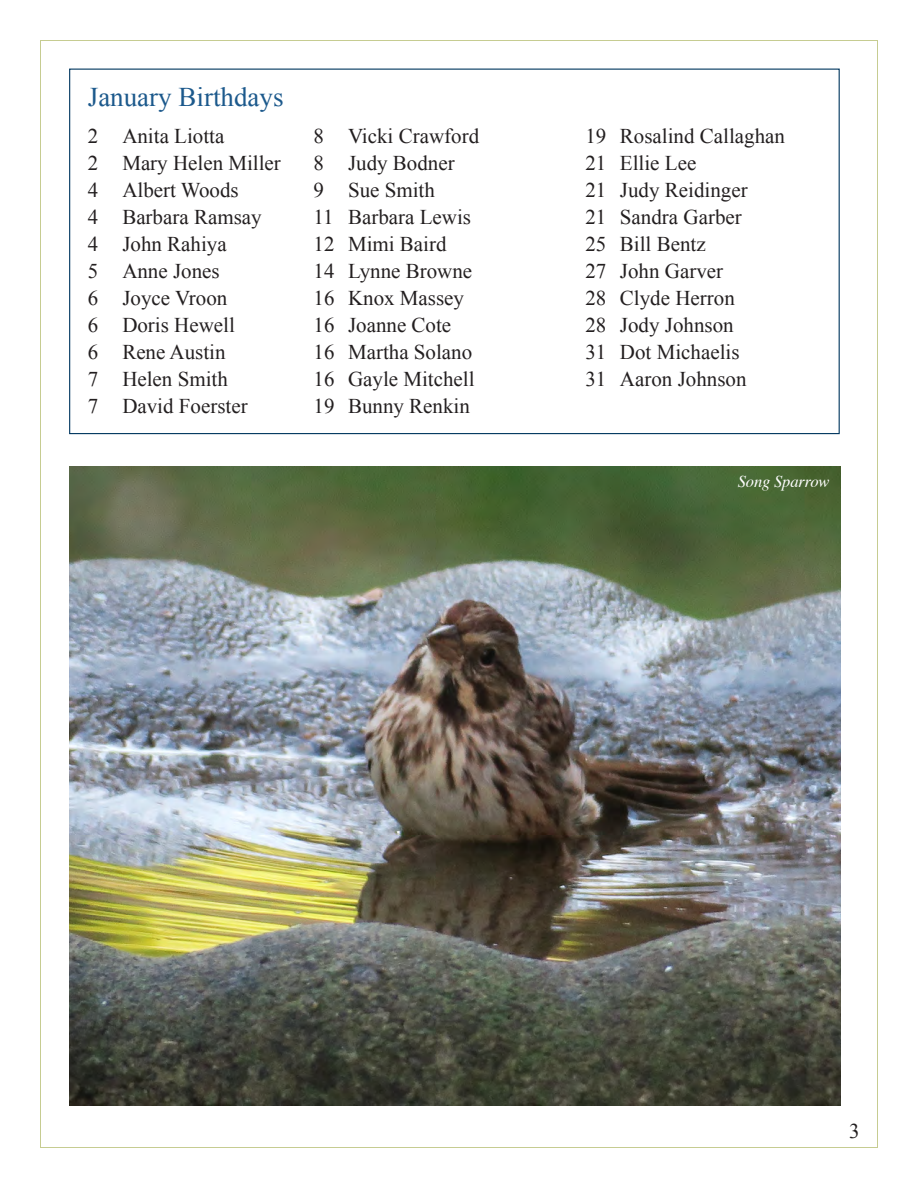
<style>
.page{position:relative;width:918px;height:1188px;background:#fff}
.page>*{position:absolute;margin:0;border:0;box-sizing:border-box;transform-origin:0 0}
.t1{font:27px "Times New Roman";color:#1c598c}
.t2{font:21px "Times New Roman";color:#231f20}
.t3{font:italic 16.5px "Times";letter-spacing:-.01em;color:#fff}
</style>
<div class="page">
<img style="left:69px;top:467px;width:771px;height:639px">
<p class="t1" style="left:88px;top:79px;width:197px">January Birthdays</p>
<p class="t2" style="left:88px;top:122px;width:138px">2 Anita Liotta</p>
<p class="t2" style="left:88px;top:149px;width:195px">2 Mary Helen Miller</p>
<p class="t2" style="left:88px;top:176px;width:152px">4 Albert Woods</p>
<p class="t2" style="left:88px;top:203px;width:175px">4 Barbara Ramsay</p>
<p class="t2" style="left:88px;top:230px;width:140px">4 John Rahiya</p>
<p class="t2" style="left:88px;top:257px;width:133px">5 Anne Jones</p>
<p class="t2" style="left:88px;top:284px;width:141px">6 Joyce Vroon</p>
<p class="t2" style="left:88px;top:311px;width:149px">6 Doris Hewell</p>
<p class="t2" style="left:88px;top:338px;width:139px">6 Rene Austin</p>
<p class="t2" style="left:88px;top:365px;width:142px">7 Helen Smith</p>
<p class="t2" style="left:88px;top:392px;width:161px">7 David Foerster</p>
<p class="t2" style="left:314px;top:122px;width:167px">8 Vicki Crawford</p>
<p class="t2" style="left:314px;top:149px;width:143px">8 Judy Bodner</p>
<p class="t2" style="left:314px;top:176px;width:123px">9 Sue Smith</p>
<p class="t2" style="left:314px;top:203px;width:159px">11 Barbara Lewis</p>
<p class="t2" style="left:314px;top:230px;width:135px">12 Mimi Baird</p>
<p class="t2" style="left:314px;top:257px;width:160px">14 Lynne Browne</p>
<p class="t2" style="left:314px;top:284px;width:152px">16 Knox Massey</p>
<p class="t2" style="left:314px;top:311px;width:139px">16 Joanne Cote</p>
<p class="t2" style="left:314px;top:338px;width:160px">16 Martha Solano</p>
<p class="t2" style="left:314px;top:365px;width:163px">16 Gayle Mitchell</p>
<p class="t2" style="left:314px;top:392px;width:158px">19 Bunny Renkin</p>
<p class="t2" style="left:585px;top:122px;width:201px">19 Rosalind Callaghan</p>
<p class="t2" style="left:585px;top:149px;width:112px">21 Ellie Lee</p>
<p class="t2" style="left:585px;top:176px;width:164px">21 Judy Reidinger</p>
<p class="t2" style="left:585px;top:203px;width:158px">21 Sandra Garber</p>
<p class="t2" style="left:585px;top:230px;width:122px">25 Bill Bentz</p>
<p class="t2" style="left:585px;top:257px;width:139px">27 John Garver</p>
<p class="t2" style="left:585px;top:284px;width:151px">28 Clyde Herron</p>
<p class="t2" style="left:585px;top:311px;width:150px">28 Jody Johnson</p>
<p class="t2" style="left:585px;top:338px;width:156px">31 Dot Michaelis</p>
<p class="t2" style="left:585px;top:365px;width:163px">31 Aaron Johnson</p>
<p class="t3" style="left:738px;top:468px;width:93px">Song Sparrow</p>
<p class="t2" style="left:849px;top:1117px;width:12px">3</p>
</div>
